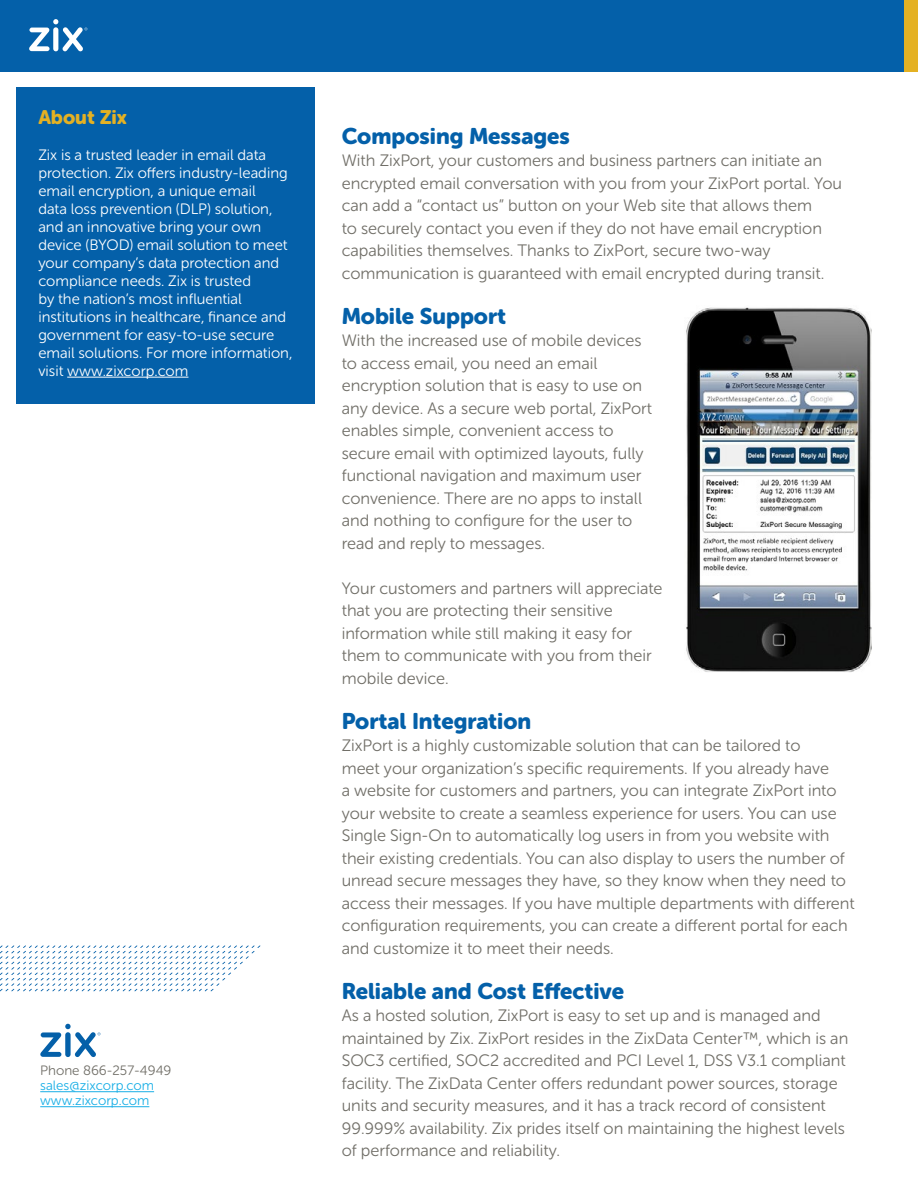
<style>
.page{position:relative;width:918px;height:1188px;background:#fff}
.page>*{position:absolute;margin:0;border:0;box-sizing:border-box;transform-origin:0 0}
.t1{font:22.5px "Museo Sans Rounded 900";color:#0460a9}
.t2{font:19.5px "Museo Sans Rounded 900";color:#e4b123}
.t3{font:16.5px/22.5px "Museo Sans Rounded 300";color:#716f68}
.t4{font:15px/18px "Museo Sans Rounded 300";color:#fff}
.t5{font:13.5px/15px "Museo Sans Rounded 300";color:#19afe6}
.t6{font:13.5px "Museo Sans Rounded 300";color:#716f68}
</style>
<div class="page">
<div style="left:16px;top:88px;width:299px;height:316px;background:#0460a9"></div>
<hr style="left:67px;top:377px;width:121px;height:1px;background:#fff">
<div style="left:0;top:0;width:918px;height:71px;background:#0460a9"></div>
<hr style="left:40px;top:1091px;width:114px;height:1px;background:#19afe6">
<hr style="left:40px;top:1106px;width:109px;height:1px;background:#19afe6">
<svg style="left:0;top:945px;width:260px;height:46px"></svg>
<div style="left:904px;top:0;width:14px;height:71px;background:#e4b123"></div>
<img style="left:686px;top:307px;width:186px;height:365px">
<svg style="left:29px;top:19px;width:58px;height:32px"></svg>
<svg style="left:40px;top:1024px;width:61px;height:33px"></svg>
<p class="t2" style="left:38px;top:106px;width:90px">About Zix</p>
<p class="t4" style="left:38px;top:146px;width:256px">Zix is a trusted leader in email data protection. Zix offers industry-leading email encryption, a unique email<br>data loss prevention (DLP) solution, and an innovative bring your own device (BYOD) email solution to meet your company’s data protection and compliance needs. Zix is trusted<br>by the nation’s most influential institutions in healthcare, finance and government for easy-to-use secure email solutions. For more information, visit www.zixcorp.com</p>
<p class="t6" style="left:40px;top:1063px;width:133px">Phone 866-257-4949</p>
<p class="t5" style="left:40px;top:1078px;width:115px">sales@zixcorp.com www.zixcorp.com</p>
<h1 class="t1" style="left:342px;top:123px;width:230px">Composing Messages</h1>
<p class="t3" style="left:342px;top:150px;width:502px">With ZixPort, your customers and business partners can initiate an encrypted email conversation with you from your ZixPort portal. You can add a “contact us” button on your Web site that allows them<br>to securely contact you even if they do not have email encryption capabilities themselves. Thanks to ZixPort, secure two-way communication is guaranteed with email encrypted during transit.</p>
<h1 class="t1" style="left:342px;top:303px;width:166px">Mobile Support</h1>
<p class="t3" style="left:342px;top:330px;width:312px">With the increased use of mobile devices to access email, you need an email encryption solution that is easy to use on any device. As a secure web portal, ZixPort enables simple, convenient access to secure email with optimized layouts, fully functional navigation and maximum user convenience. There are no apps to install and nothing to configure for the user to read and reply to messages.</p>
<p class="t3" style="left:342px;top:577px;width:322px">Your customers and partners will appreciate that you are protecting their sensitive information while still making it easy for them to communicate with you from their mobile device.</p>
<h1 class="t1" style="left:342px;top:708px;width:191px">Portal Integration</h1>
<p class="t3" style="left:342px;top:735px;width:515px">ZixPort is a highly customizable solution that can be tailored to<br>meet your organization’s specific requirements. If you already have<br>a website for customers and partners, you can integrate ZixPort into your website to create a seamless experience for users. You can use Single Sign-On to automatically log users in from you website with their existing credentials. You can also display to users the number of unread secure messages they have, so they know when they need to access their messages. If you have multiple departments with different configuration requirements, you can create a different portal for each and customize it to meet their needs.</p>
<h1 class="t1" style="left:342px;top:978px;width:284px">Reliable and Cost Effective</h1>
<p class="t3" style="left:342px;top:1005px;width:508px">As a hosted solution, ZixPort is easy to set up and is managed and maintained by Zix. ZixPort resides in the ZixData Center™, which is an SOC3 certified, SOC2 accredited and PCI Level 1, DSS V3.1 compliant facility. The ZixData Center offers redundant power sources, storage units and security measures, and it has a track record of consistent 99.999% availability. Zix prides itself on maintaining the highest levels of performance and reliability.</p>
</div>
